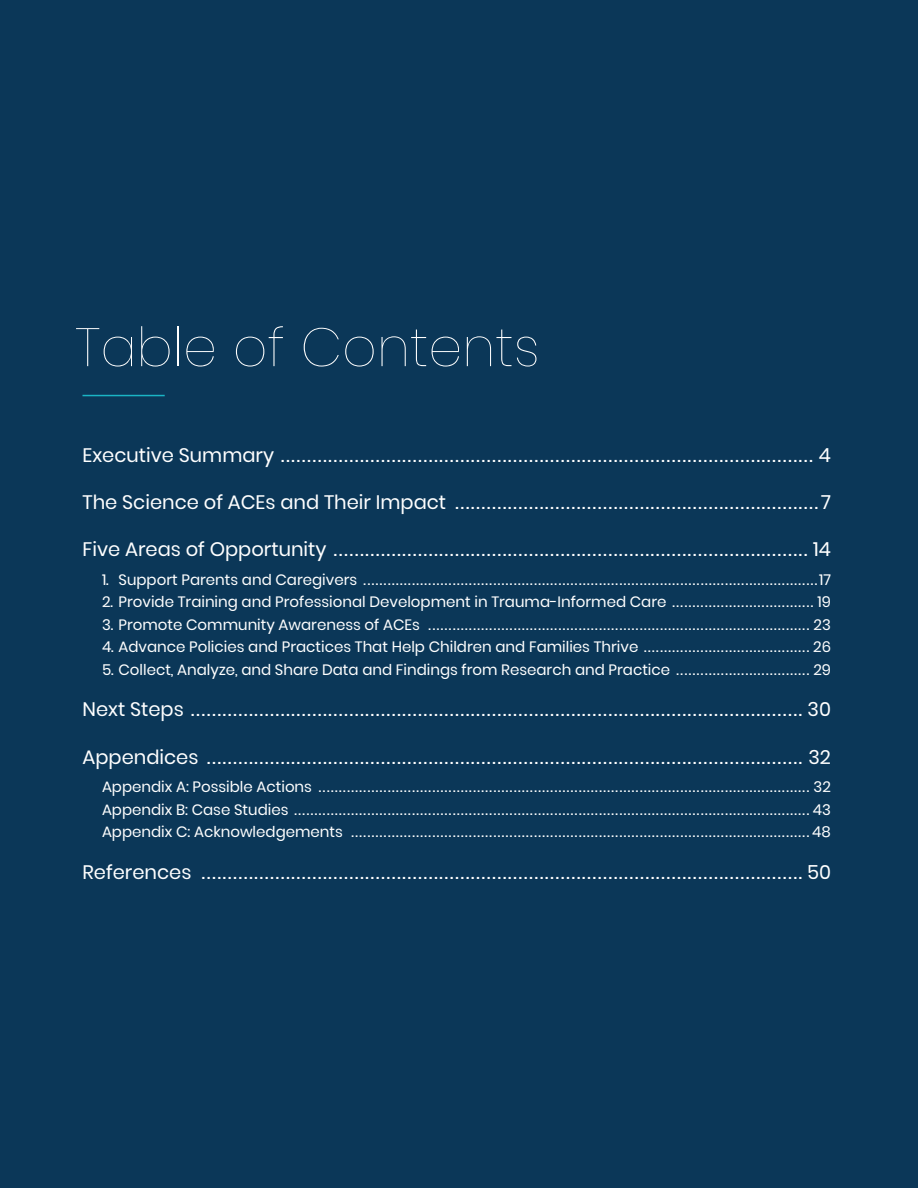
<style>
.page{position:relative;width:918px;height:1188px;background:#0b3758}
.page>*{position:absolute;margin:0;border:0;box-sizing:border-box;transform-origin:0 0}
.TOC_H1{font:100 54px "Poppins";color:#fff}
.t1{font:19.5px "Poppins";color:#fff}
.t2{font:15px "Poppins";color:#fff}
</style>
<div class="page">
<hr style="left:83px;top:395px;width:82px;height:1px;background:#1ab4c4">
<p class="TOC_H1" style="left:75px;top:316px;width:466px">Table of Contents</p>
<p class="t1" style="left:82px;top:443px;width:750px">Executive Summary ..................................................................................................... 4</p>
<p class="t1" style="left:82px;top:491px;width:750px">The Science of ACEs and Their Impact .....................................................................7</p>
<p class="t1" style="left:82px;top:538px;width:750px">Five Areas of Opportunity .......................................................................................... 14</p>
<p class="t2" style="left:102px;top:571px;width:731px">1. Support Parents and Caregivers ................................................................................................................17</p>
<p class="t2" style="left:102px;top:593px;width:731px">2. Provide Training and Professional Development in Trauma-Informed Care ................................... 19</p>
<p class="t2" style="left:102px;top:616px;width:731px">3. Promote Community Awareness of ACEs .............................................................................................. 23</p>
<p class="t2" style="left:102px;top:638px;width:731px">4. Advance Policies and Practices That Help Children and Families Thrive ......................................... 26</p>
<p class="t2" style="left:102px;top:661px;width:731px">5. Collect, Analyze, and Share Data and Findings from Research and Practice ................................. 29</p>
<p class="t1" style="left:83px;top:698px;width:750px">Next Steps .................................................................................................................... 30</p>
<p class="t1" style="left:83px;top:746px;width:750px">Appendices ................................................................................................................. 32</p>
<p class="t2" style="left:102px;top:778px;width:731px">Appendix A: Possible Actions ......................................................................................................................... 32</p>
<p class="t2" style="left:102px;top:801px;width:731px">Appendix B: Case Studies ............................................................................................................................... 43</p>
<p class="t2" style="left:102px;top:823px;width:731px">Appendix C: Acknowledgements .................................................................................................................48</p>
<p class="t1" style="left:83px;top:860px;width:750px">References .................................................................................................................. 50</p>
</div>
